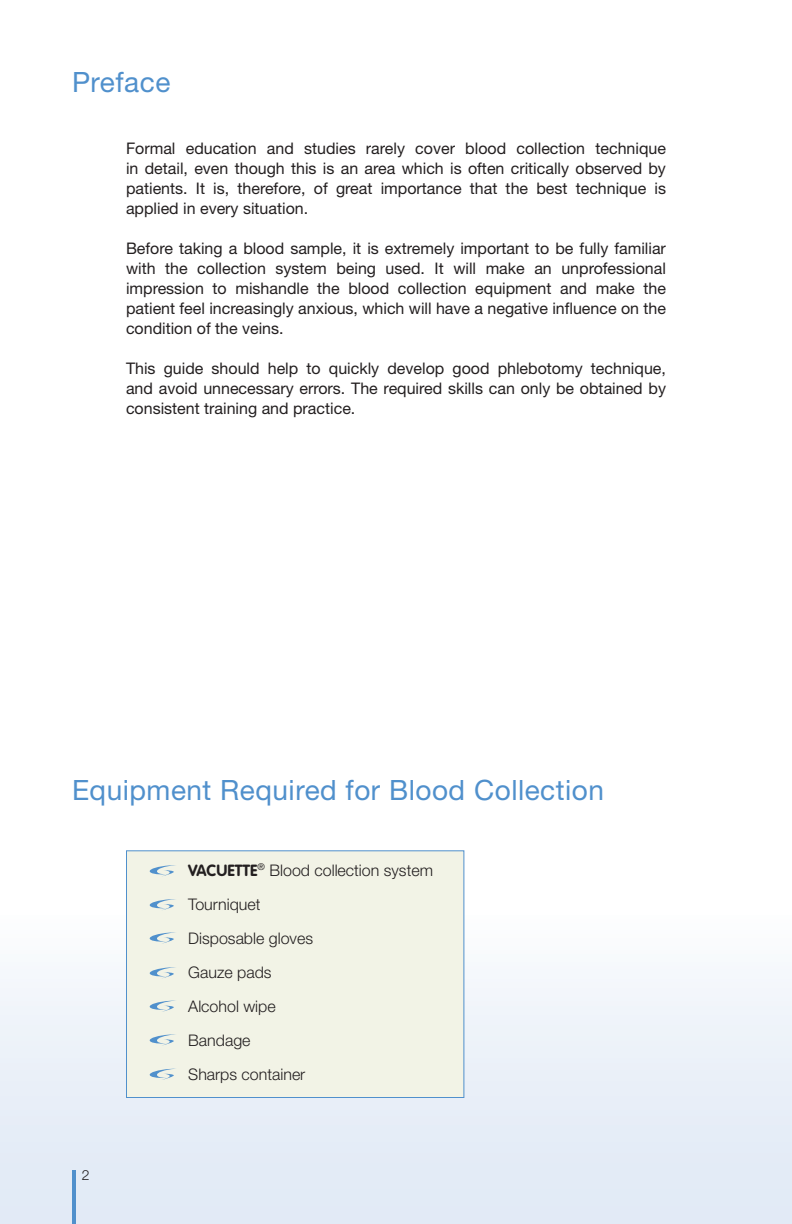
<style>
.page{position:relative;width:792px;height:1224px;background:#fff}
.page>*{position:absolute;margin:0;border:0;box-sizing:border-box;transform-origin:0 0}
.t1{font:28px "Helvetica Neue LT Std";letter-spacing:.02em;color:#5090cc}
.t2{font:16px/20px "Helvetica Neue LT Std";color:#231f20;text-align:justify}
.t3{font:300 16px "Helvetica Neue LT Std";color:#231f20}
.t4{font:300 14px "Helvetica Neue LT Std";color:#231f20}
.s1{font-family:"VAG Rounded";font-weight:700}
</style>
<div class="page">
<div style="left:0;top:910px;width:792px;height:314px;background:linear-gradient(to bottom,#fbfcfd,#dee7f5)"></div>
<hr style="left:72px;top:1170px;width:4px;height:54px;background:#5090cc">
<div style="left:126px;top:850px;width:338px;height:248px;background:#f2f3e6;border:1px solid #5090cc"></div>
<svg style="left:150px;top:899px;width:26px;height:11px"></svg>
<svg style="left:150px;top:932px;width:26px;height:12px"></svg>
<svg style="left:150px;top:967px;width:26px;height:11px"></svg>
<svg style="left:150px;top:865px;width:26px;height:11px"></svg>
<svg style="left:150px;top:1001px;width:24px;height:11px"></svg>
<svg style="left:150px;top:1034px;width:26px;height:12px"></svg>
<svg style="left:150px;top:1069px;width:24px;height:11px"></svg>
<p class="t1" style="left:72px;top:65px;width:100px">Preface</p>
<p class="t2" style="left:126px;top:138px;width:542px">Formal education and studies rarely cover blood collection technique in detail, even though this is an area which is often critically observed by patients. It is, therefore, of great importance that the best technique is applied in every situation.</p>
<p class="t2" style="left:126px;top:238px;width:542px">Before taking a blood sample, it is extremely important to be fully familiar with the collection system being used. It will make an unprofessional impression to mishandle the blood collection equipment and make the patient feel increasingly anxious, which will have a negative influence on the condition of the veins.</p>
<p class="t2" style="left:126px;top:358px;width:542px">This guide should help to quickly develop good phlebotomy technique, and avoid unnecessary errors. The required skills can only be obtained by consistent training and practice.</p>
<p class="t1" style="left:72px;top:773px;width:534px">Equipment Required for Blood Collection</p>
<p class="t4" style="left:82px;top:1166px;width:9px">2</p>
<p class="t3" style="left:188px;top:860px;width:246px"><span class="s1">VACUETTE</span><sup>®</sup> Blood collection system</p>
<p class="t3" style="left:188px;top:894px;width:74px">Tourniquet</p>
<p class="t3" style="left:188px;top:928px;width:126px">Disposable gloves</p>
<p class="t3" style="left:188px;top:962px;width:85px">Gauze pads</p>
<p class="t3" style="left:188px;top:996px;width:89px">Alcohol wipe</p>
<p class="t3" style="left:188px;top:1030px;width:64px">Bandage</p>
<p class="t3" style="left:188px;top:1064px;width:119px">Sharps container</p>
</div>
